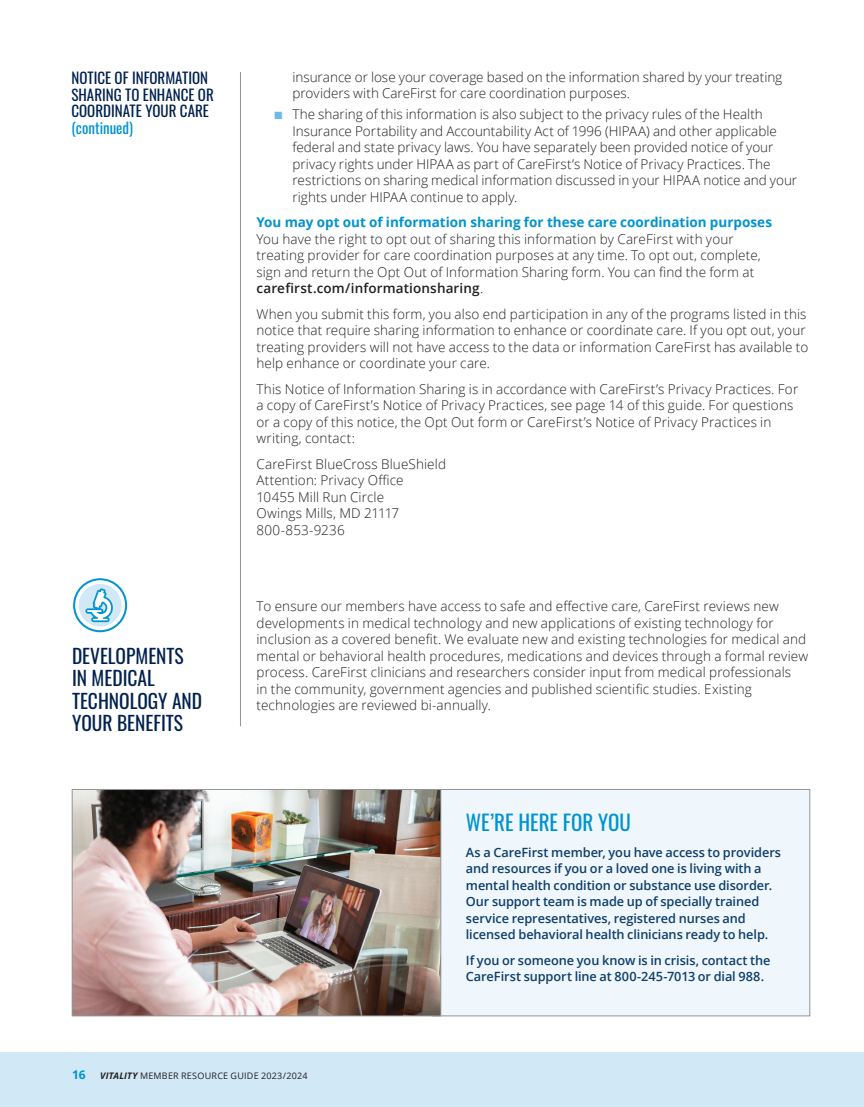
<style>
.page{position:relative;width:864px;height:1107px;background:#fff}
.page>*{position:absolute;margin:0;border:0;box-sizing:border-box;transform-origin:0 0}
.N-Side_title{font:21px "Oswald";color:#0093d0}
.N-Side_title-2{font:19.5px/22.5px "Oswald";color:#00214f}
.t1{font:15px/16.5px "Oswald";color:#00214f}
.t2{font:15px "Oswald";color:#0093d0}
.VIT-BodyLight{font:300 13.5px/16.5px "Open Sans";letter-spacing:.01em;color:#231f20}
.VIT-F-H3{font:700 13.5px "Open Sans";color:#0093d0}
.VIT-Semi-Gray{font:600 12.75px/16.5px "Open Sans";letter-spacing:-.005em;color:#103f6a}
.VIT-L-Page_Number{font:9px "Open Sans";letter-spacing:.025em;color:#231f20}
.s1{color:#6bbde5}
.s2{font-weight:600}
.s3{font-weight:700;font-size:12px;color:#0093d0}
.s4{font-weight:700;font-style:italic}
</style>
<div class="page">
<div style="left:0;top:1052px;width:864px;height:55px;background:#d1e8f6"></div>
<svg style="left:74px;top:579px;width:52px;height:52px"></svg>
<div style="left:73px;top:578px;width:54px;height:54px;border:2px solid #0093d0;border-radius:50%"></div>
<div style="left:79px;top:584px;width:43px;height:43px;background:#d1e8f6;border-radius:50%"></div>
<svg style="left:85px;top:588px;width:28px;height:34px"></svg>
<hr style="left:240px;top:72px;width:1px;height:654px;background:#939598">
<div style="left:432px;top:789px;width:378px;height:227px;background:#eff7fc;border:1px solid #939598"></div>
<img style="left:74px;top:791px;width:365px;height:223px">
<div style="left:72px;top:789px;width:369px;height:227px;border:1px solid #939598"></div>
<p class="t1" style="left:71px;top:68px;width:144px">NOTICE OF INFORMATION<br>SHARING TO ENHANCE OR<br>COORDINATE YOUR CARE</p>
<p class="t2" style="left:71px;top:114px;width:63px">(continued)</p>
<p class="N-Side_title-2" style="left:72px;top:643px;width:132px">DEVELOPMENTS<br>IN MEDICAL<br>TECHNOLOGY AND<br>YOUR BENEFITS</p>
<p class="VIT-BodyLight" style="left:292px;top:68px;width:491px">insurance or lose your coverage based on the information shared by your treating providers with CareFirst for care coordination purposes.</p>
<p class="VIT-BodyLight" style="left:292px;top:106px;width:506px;text-indent:-18px"><span class="s1">■</span> The sharing of this information is also subject to the privacy rules of the Health Insurance Portability and Accountability Act of 1996 (HIPAA) and other applicable federal and state privacy laws. You have separately been provided notice of your privacy rights under HIPAA as part of CareFirst’s Notice of Privacy Practices. The restrictions on sharing medical information discussed in your HIPAA notice and your rights under HIPAA continue to apply.</p>
<p class="VIT-F-H3" style="left:256px;top:213px;width:517px">You may opt out of information sharing for these care coordination purposes</p>
<p class="VIT-BodyLight" style="left:256px;top:230px;width:506px">You have the right to opt out of sharing this information by CareFirst with your treating provider for care coordination purposes at any time. To opt out, complete, sign and return the Opt Out of Information Sharing form. You can find the form at <span class="s2">carefirst.com/informationsharing</span>.</p>
<p class="VIT-BodyLight" style="left:256px;top:305px;width:553px">When you submit this form, you also end participation in any of the programs listed in this notice that require sharing information to enhance or coordinate care. If you opt out, your treating providers will not have access to the data or information CareFirst has available to help enhance or coordinate your care.</p>
<p class="VIT-BodyLight" style="left:256px;top:380px;width:543px">This Notice of Information Sharing is in accordance with CareFirst’s Privacy Practices. For a copy of CareFirst’s Notice of Privacy Practices, see page 14 of this guide. For questions or a copy of this notice, the Opt Out form or CareFirst’s Notice of Privacy Practices in writing, contact:</p>
<p class="VIT-BodyLight" style="left:256px;top:455px;width:191px">CareFirst BlueCross BlueShield<br>Attention: Privacy Office<br>10455 Mill Run Circle<br>Owings Mills, MD 21117<br>800-853-9236</p>
<p class="VIT-BodyLight" style="left:256px;top:598px;width:553px">To ensure our members have access to safe and effective care, CareFirst reviews new developments in medical technology and new applications of existing technology for inclusion as a covered benefit. We evaluate new and existing technologies for medical and mental or behavioral health procedures, medications and devices through a formal review process. CareFirst clinicians and researchers consider input from medical professionals<br>in the community, government agencies and published scientific studies. Existing technologies are reviewed bi-annually.</p>
<p class="N-Side_title" style="left:466px;top:804px;width:167px">WE’RE HERE FOR YOU</p>
<p class="VIT-Semi-Gray" style="left:466px;top:844px;width:317px">As a CareFirst member, you have access to providers and resources if you or a loved one is living with a mental health condition or substance use disorder.<br>Our support team is made up of specially trained service representatives, registered nurses and licensed behavioral health clinicians ready to help.</p>
<p class="VIT-Semi-Gray" style="left:466px;top:952px;width:306px">If you or someone you know is in crisis, contact the<br>CareFirst support line at 800-245-7013 or dial 988.</p>
<p class="VIT-L-Page_Number" style="left:72px;top:1069px;width:237px"><span class="s3">16</span> <span class="s4">VITALITY</span> MEMBER RESOURCE GUIDE 2023/2024</p>
</div>
